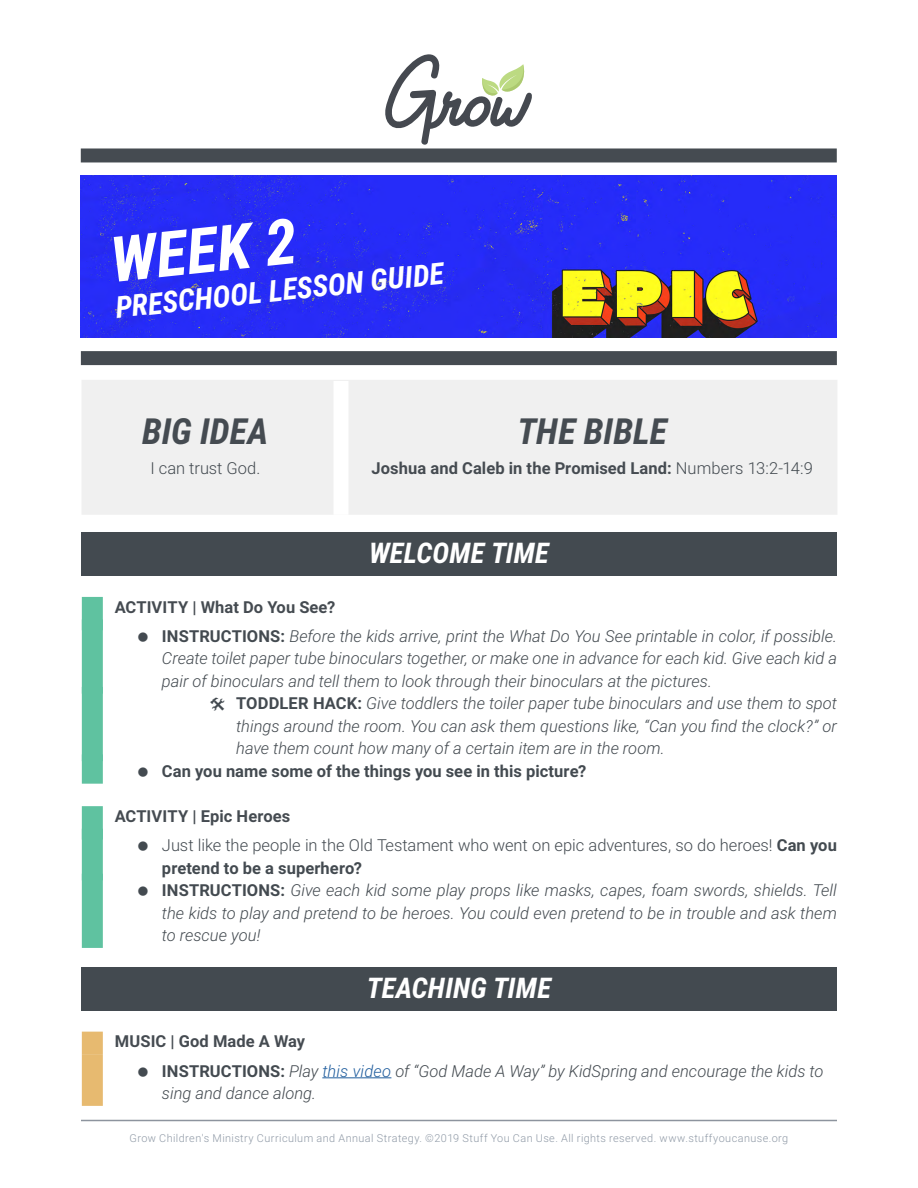
<style>
.page{position:relative;width:918px;height:1188px;background:#fff}
.page>*{position:absolute;margin:0;border:0;box-sizing:border-box;transform-origin:0 0}
.t1{font:italic 700 63px "Roboto Condensed";color:#fff}
.t2{font:italic 700 36px "Roboto Condensed";color:#454b51}
.t3{font:italic 700 30px "Roboto Condensed";color:#fff}
.t4{font:italic 700 28.5px "Roboto Condensed";letter-spacing:.005em;color:#fff}
.t5{font:italic 300 16.5px/22.5px "Roboto";color:#434a50}
.t6{font:300 16.5px/29.2px "Roboto";letter-spacing:-.005em;color:#434a50}
.t7{font:700 16.5px "Roboto";letter-spacing:.005em;color:#454b51}
.t8{font:700 16.5px "Roboto";letter-spacing:.005em;color:#434a50}
.t9{font:300 10.8px "Roboto";letter-spacing:.04em;color:#8f99a6}
.s1{font-weight:300;color:#434a50}
.s2{font-weight:700;font-style:normal;color:#454b51}
.s3{font-weight:700;font-style:normal}
.s4{font-weight:700;color:#454b51}
.s5{font-weight:700}
.s6{color:#215e9e}
</style>
<div class="page">
<div style="left:81px;top:148px;width:756px;height:14px;background:#454b51"></div>
<svg style="left:385px;top:54px;width:147px;height:91px"></svg>
<img style="left:81px;top:176px;width:756px;height:162px">
<div style="left:81px;top:351px;width:756px;height:14px;background:#454b51"></div>
<hr style="left:81px;top:1120px;width:756px;height:1px;background:#8d949e">
<div style="left:81px;top:380px;width:756px;height:135px;background:#f0f0f0"></div>
<div style="left:333px;top:381px;width:15px;height:134px;background:#fff"></div>
<div style="left:81px;top:532px;width:756px;height:44px;background:#434a50"></div>
<div style="left:82px;top:597px;width:21px;height:33px;background:#5fc2a0"></div>
<div style="left:82px;top:619px;width:21px;height:75px;background:#5fc2a0"></div>
<div style="left:82px;top:687px;width:21px;height:74px;background:#5fc2a0"></div>
<div style="left:82px;top:754px;width:21px;height:30px;background:#5fc2a0"></div>
<div style="left:82px;top:806px;width:21px;height:34px;background:#5fc2a0"></div>
<div style="left:82px;top:829px;width:21px;height:51px;background:#5fc2a0"></div>
<div style="left:82px;top:874px;width:21px;height:74px;background:#5fc2a0"></div>
<div style="left:81px;top:967px;width:756px;height:44px;background:#434a50"></div>
<div style="left:82px;top:1032px;width:21px;height:22px;background:#e7ba70"></div>
<div style="left:82px;top:1054px;width:21px;height:52px;background:#e7ba70"></div>
<hr style="left:322px;top:1078px;width:69px;height:1px;background:#215e9e">
<h1 class="t1" style="left:106px;top:216px;width:188px;rotate:-6deg">WEEK 2</h1>
<h3 class="t3" style="left:113px;top:286px;width:332px;rotate:-6deg">PRESCHOOL LESSON GUIDE</h3>
<h2 class="t2" style="left:142px;top:406px;width:128px">BIG IDEA</h2>
<p class="t6" style="left:150px;top:453px;width:111px">I can trust God.</p>
<h2 class="t2" style="left:518px;top:406px;width:151px">THE BIBLE</h2>
<p class="t7" style="left:372px;top:456px;width:443px">Joshua and Caleb in the Promised Land: <span class="s1">Numbers 13:2-14:9</span></p>
<h3 class="t4" style="left:369px;top:533px;width:181px">WELCOME TIME</h3>
<p class="t5" style="left:162px;top:592px;width:676px;line-height:29.2px;text-indent:-47px"><span class="s2">ACTIVITY | What Do You See?<br></span><span class="s3">INSTRUCTIONS:</span> Before the kids arrive, print the What Do You See printable in color, if possible.</p>
<p class="t5" style="left:162px;top:647px;width:676px">Create toilet paper tube binoculars together, or make one in advance for each kid. Give each kid a</p>
<p class="t5" style="left:162px;top:669px;width:552px">pair of binoculars and tell them to look through their binoculars at the pictures.</p>
<p class="t5" style="left:236px;top:692px;width:602px"><span class="s3">TODDLER HACK:</span> Give toddlers the toiler paper tube binoculars and use them to spot</p>
<p class="t5" style="left:236px;top:714px;width:602px">things around the room. You can ask them questions like, “Can you find the clock?” or</p>
<p class="t5" style="left:236px;top:737px;width:430px">have them count how many of a certain item are in the room.</p>
<p class="t8" style="left:162px;top:760px;width:426px">Can you name some of the things you see in this picture?</p>
<p class="t6" style="left:162px;top:801px;width:677px;text-indent:-47px"><span class="s4">ACTIVITY | Epic Heroes<br></span>Just like the people in the Old Testament who went on epic adventures, so do heroes! <span class="s5">Can you</span></p>
<p class="t5" style="left:162px;top:856px;width:677px"><span class="s3">pretend to be a superhero?<br>INSTRUCTIONS:</span> Give each kid some play props like masks, capes, foam swords, shields. Tell the kids to play and pretend to be heroes. You could even pretend to be in trouble and ask them to rescue you!</p>
<h3 class="t4" style="left:367px;top:968px;width:186px">TEACHING TIME</h3>
<p class="t5" style="left:162px;top:1026px;width:663px;line-height:29.2px;text-indent:-47px"><span class="s2">MUSIC | God Made A Way<br></span><span class="s3">INSTRUCTIONS:</span> Play <span class="s6">this video</span> of “God Made A Way” by KidSpring and encourage the kids to</p>
<p class="t5" style="left:162px;top:1081px;width:156px">sing and dance along.</p>
<p class="t9" style="left:130px;top:1131px;width:660px">Grow Children's Ministry Curriculum and Annual Strategy. ©2019 Stuff You Can Use. All rights reserved. www.stuffyoucanuse.org</p>
</div>
